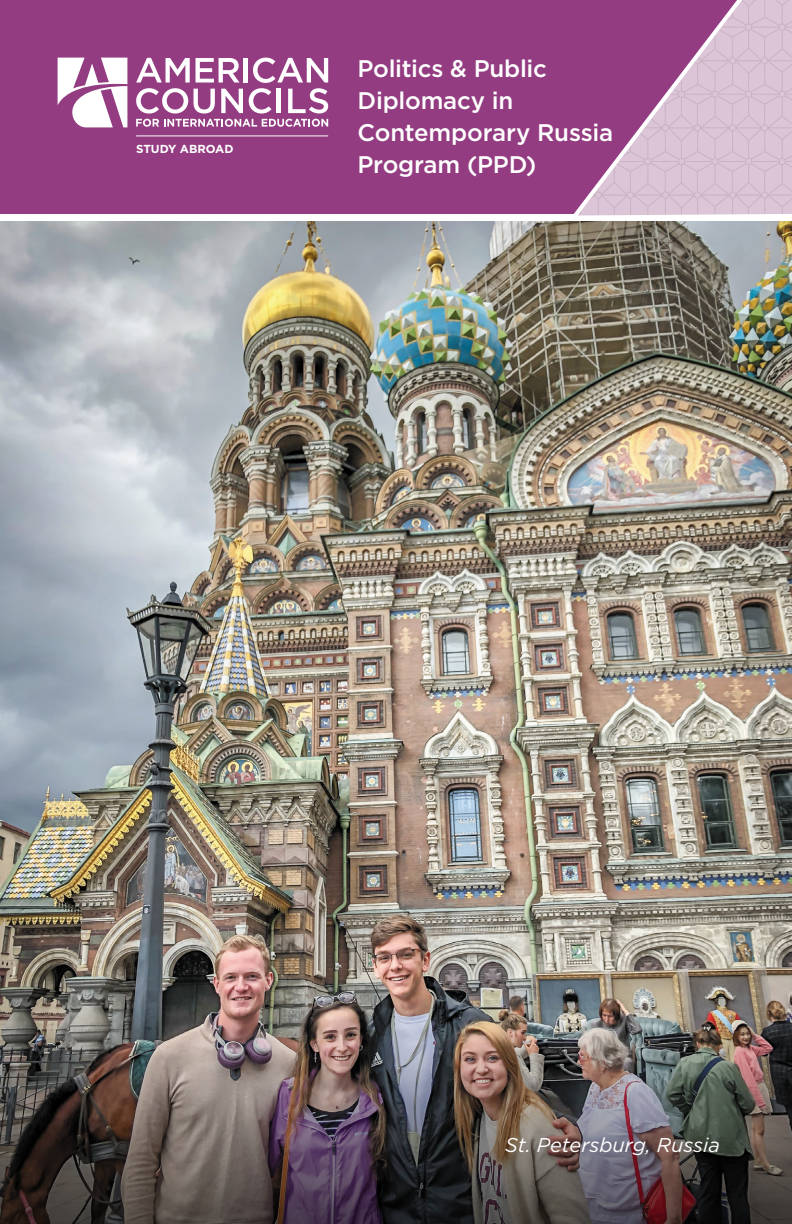
<style>
.page{position:relative;width:792px;height:1224px;background:#fff}
.page>*{position:absolute;margin:0;border:0;box-sizing:border-box;transform-origin:0 0}
.Program_Header{font:500 24px/32px "Gotham";letter-spacing:-.01em;color:#fff}
.t1{font:italic 20px "Gotham";color:#fff}
.t2{font:700 11.6px "Gotham";color:#fff}
</style>
<div class="page">
<img style="left:0;top:222px;width:792px;height:785px">
<img style="left:0;top:1007px;width:792px;height:217px">
<div style="left:0;top:0;width:792px;height:214px;background:#933c81"></div>
<svg style="left:58px;top:58px;width:69px;height:69px"></svg>
<svg style="left:136px;top:58px;width:192px;height:69px"></svg>
<hr style="left:136px;top:135px;width:192px;height:1px;background:#fff">
<svg style="left:565px;top:0;width:227px;height:223px"></svg>
<p class="t2" style="left:136px;top:141px;width:99px">STUDY ABROAD</p>
<p class="Program_Header" style="left:358px;top:52px;width:257px">Politics &amp; Public<br>Diplomacy in<br>Contemporary Russia<br>Program (PPD)</p>
<p class="t1" style="left:505px;top:1132px;width:216px">St. Petersburg, Russia</p>
</div>
